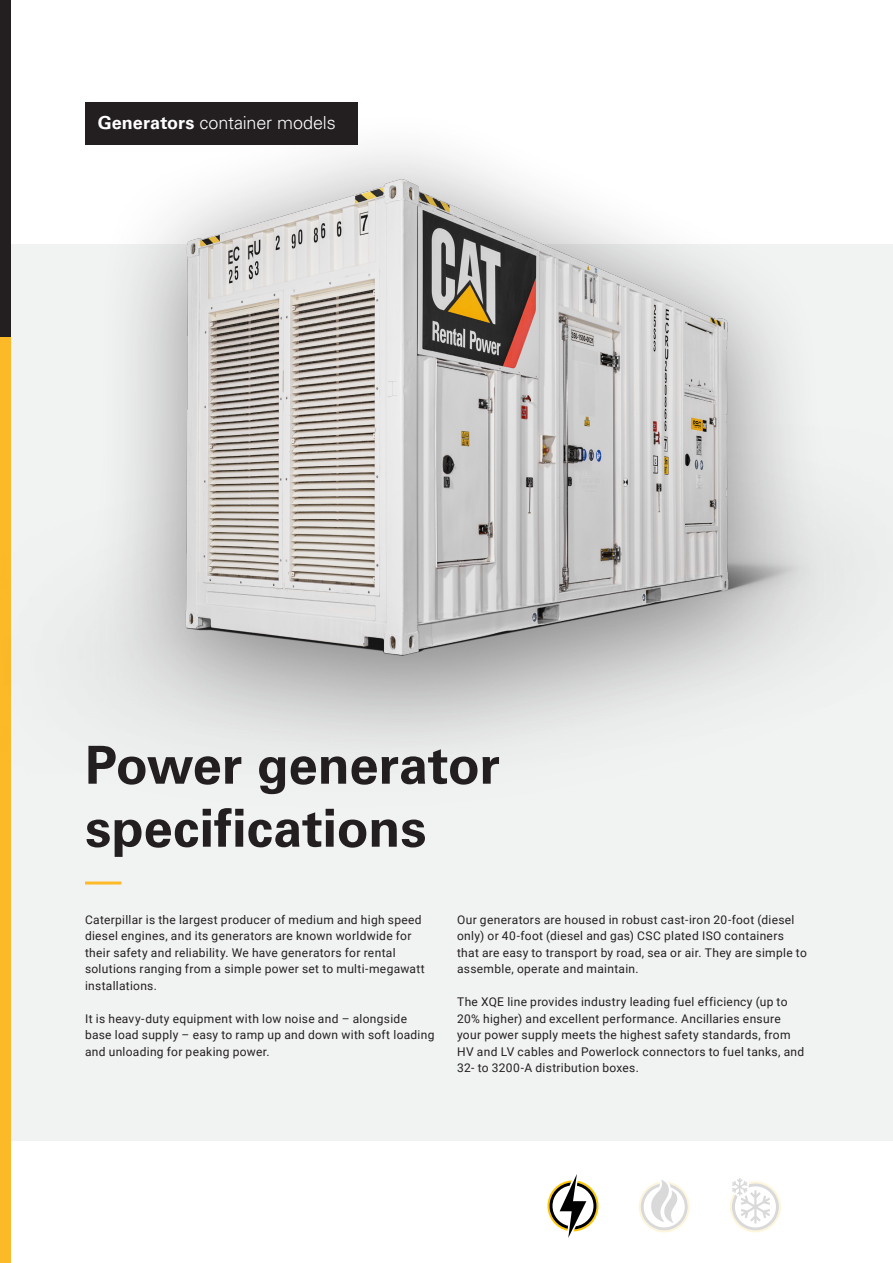
<style>
.page{position:relative;width:893px;height:1263px;background:#fff}
.page>*{position:absolute;margin:0;border:0;box-sizing:border-box;transform-origin:0 0}
.Text{font:700 52.5px/63px "Univers";color:#231f20}
.Text-2{font:300 18px "Univers";letter-spacing:-.01em;color:#fff}
.Text-3{font:12px/16.5px "Roboto";letter-spacing:.025em;color:#231f20}
.s1{font-weight:700}
</style>
<div class="page">
<div style="left:0;top:244px;width:893px;height:896px;background:#f1f2f2"></div>
<div style="left:0;top:0;width:11px;height:1263px;background:#fdba28"></div>
<div style="left:0;top:0;width:11px;height:337px;background:#231f20"></div>
<div style="left:85px;top:102px;width:272px;height:42px;background:#231f20"></div>
<hr style="left:85px;top:881px;width:36px;height:3px;background:#fdba28">
<div style="left:0;top:106px;width:893px;height:736px;background:#231f20;opacity:.5"></div>
<img style="left:0;top:157px;width:893px;height:617px">
<svg style="left:547px;top:1174px;width:51px;height:64px"></svg>
<svg style="left:639px;top:1179px;width:51px;height:53px"></svg>
<svg style="left:730px;top:1178px;width:51px;height:54px"></svg>
<p class="Text-2" style="left:98px;top:111px;width:239px"><span class="s1">Generators</span> container models</p>
<p class="Text" style="left:85px;top:734px;width:416px">Power generator specifications</p>
<p class="Text-3" style="left:85px;top:911px;width:341px">Caterpillar is the largest producer of medium and high speed diesel engines, and its generators are known worldwide for their safety and reliability. We have generators for rental solutions ranging from a simple power set to multi-megawatt installations.</p>
<p class="Text-3" style="left:85px;top:1010px;width:351px">It is heavy-duty equipment with low noise and – alongside base load supply – easy to ramp up and down with soft loading and unloading for peaking power.</p>
<p class="Text-3" style="left:457px;top:911px;width:351px">Our generators are housed in robust cast-iron 20-foot (diesel only) or 40-foot (diesel and gas) CSC plated ISO containers that are easy to transport by road, sea or air. They are simple to assemble, operate and maintain.</p>
<p class="Text-3" style="left:457px;top:993px;width:349px">The XQE line provides industry leading fuel efficiency (up to 20% higher) and excellent performance. Ancillaries ensure your power supply meets the highest safety standards, from HV and LV cables and Powerlock connectors to fuel tanks, and 32- to 3200-A distribution boxes.</p>
</div>
